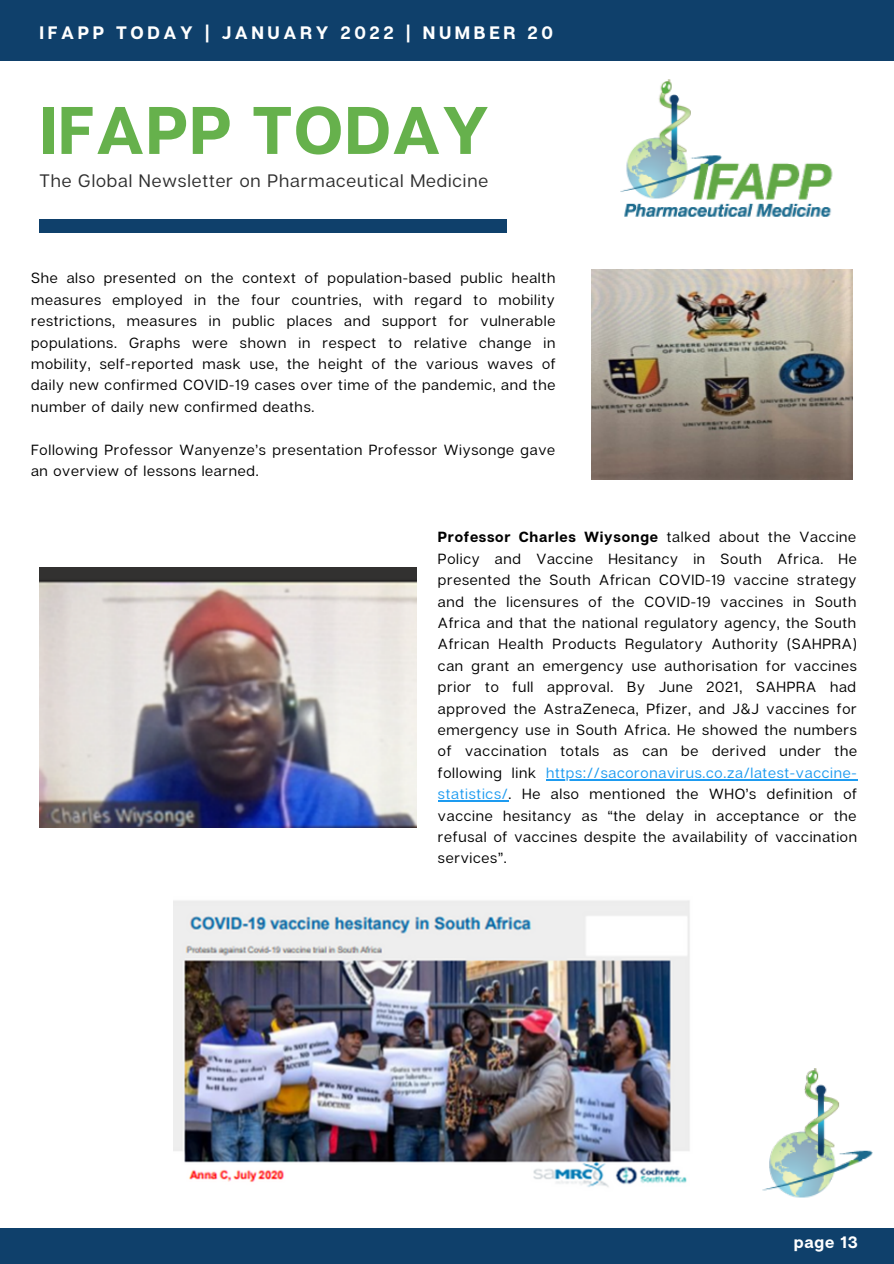
<style>
.page{position:relative;width:894px;height:1264px;background:#fff}
.page>*{position:absolute;margin:0;border:0;box-sizing:border-box;transform-origin:0 0}
.t1{font:700 67.05px "Articulat CF";letter-spacing:.02em;color:#66b14c}
.t2{font:18px "Articulat CF";letter-spacing:.05em;color:#2f2f2f}
.t3{font:700 18px "Articulat CF";letter-spacing:.2em;color:#fff}
.t4{font:700 16.5px "Articulat CF";letter-spacing:.05em;color:#fff}
.t5{font:14.7px/21.5px "Articulat CF";letter-spacing:.05em;color:#000;text-align:justify}
.s1{font-weight:700}
.s2{color:#1d9bf0}
</style>
<div class="page">
<div style="left:0;top:0;width:893px;height:61px;background:#0f406b"></div>
<div style="left:39px;top:220px;width:468px;height:12px;background:#0f406b"></div>
<div style="left:0;top:1228px;width:893px;height:35px;background:#0f406b"></div>
<img style="left:762px;top:1068px;width:111px;height:130px">
<img style="left:620px;top:80px;width:213px;height:137px">
<img style="left:591px;top:270px;width:261px;height:209px">
<img style="left:39px;top:567px;width:378px;height:260px">
<img style="left:173px;top:900px;width:517px;height:287px">
<hr style="left:546px;top:779px;width:311px;height:1px;background:#1d9bf0">
<hr style="left:438px;top:800px;width:70px;height:1px;background:#1d9bf0">
<p class="t3" style="left:39px;top:21px;width:515px">IFAPP TODAY | JANUARY 2022 | NUMBER 20</p>
<h1 class="t1" style="left:39px;top:88px;width:451px">IFAPP TODAY</h1>
<p class="t2" style="left:39px;top:169px;width:450px">The Global Newsletter on Pharmaceutical Medicine</p>
<p class="t5" style="left:31px;top:267px;width:526px">She also presented on the context of population-based public health measures employed in the four countries, with regard to mobility restrictions, measures in public places and support for vulnerable populations. Graphs were shown in respect to relative change in mobility, self-reported mask use, the height of the various waves of daily new confirmed COVID-19 cases over time of the pandemic, and the number of daily new confirmed deaths.</p>
<p class="t5" style="left:31px;top:438px;width:525px">Following Professor Wanyenze’s presentation Professor Wiysonge gave an overview of lessons learned.</p>
<p class="t5" style="left:438px;top:526px;width:420px"><span class="s1">Professor Charles Wiysonge</span> talked about the Vaccine Policy and Vaccine Hesitancy in South Africa. He presented the South African COVID-19 vaccine strategy and the licensures of the COVID-19 vaccines in South Africa and that the national regulatory agency, the South African Health Products Regulatory Authority (SAHPRA) can grant an emergency use authorisation for vaccines prior to full approval. By June 2021, SAHPRA had approved the AstraZeneca, Pfizer, and J&amp;J vaccines for emergency use in South Africa. He showed the numbers of vaccination totals as can be derived under the following link <span class="s2">https://sacoronavirus.co.za/latest-vaccine&shy;statistics/</span>. He also mentioned the WHO’s definition of vaccine hesitancy as “the delay in acceptance or the refusal of vaccines despite the availability of vaccination services”.</p>
<p class="t4" style="left:793px;top:1231px;width:66px">page 13</p>
</div>
